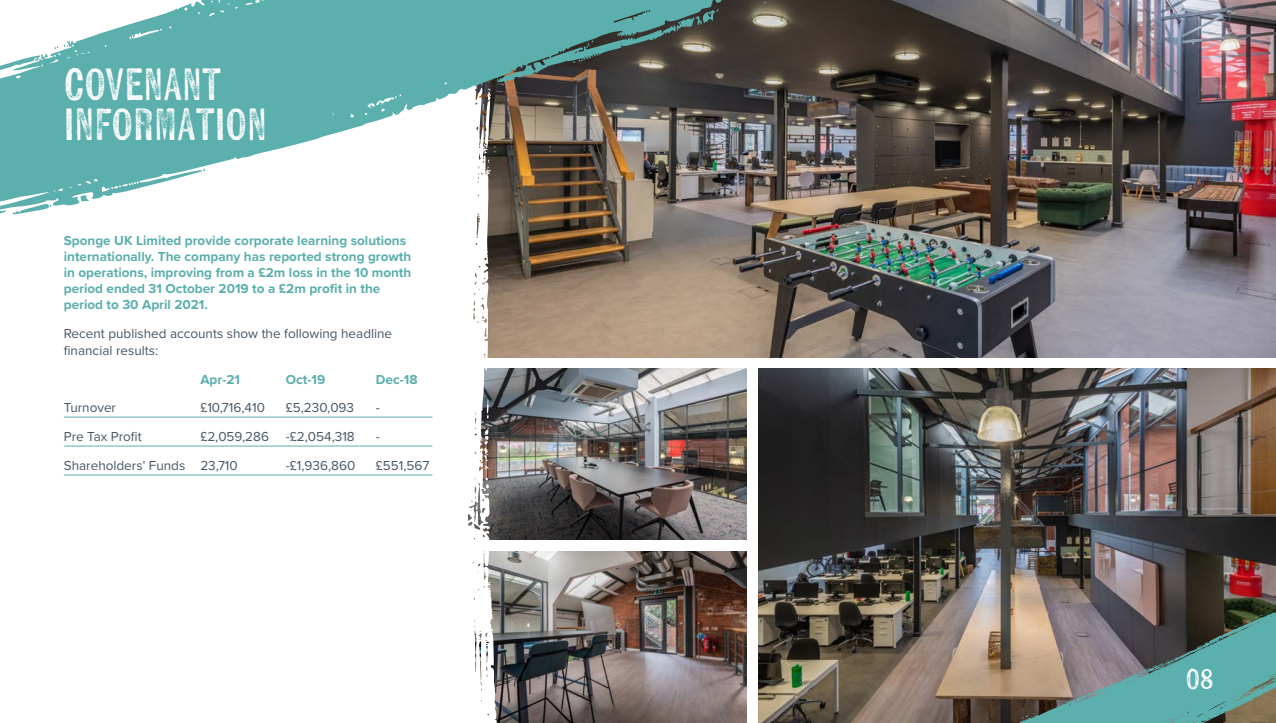
<style>
.page{position:relative;width:1276px;height:723px;background:#fff}
.page>*{position:absolute;margin:0;border:0;box-sizing:border-box;transform-origin:0 0}
.t1{font:45px/40.5px "Kiln Sans";color:#fff}
.t2{font:28.5px "Kiln Sans";color:#fff}
.INTRO{font:700 13.5px/16.2px "Proxima Nova";color:#5bafad}
.BODY{font:13.5px/16.2px "Proxima Nova";color:#465666}
.BODY-2{font:700 13.5px "Proxima Nova";color:#5bafad}
</style>
<div class="page">
<img style="left:498px;top:0;width:778px;height:357px">
<img style="left:498px;top:368px;width:248px;height:172px">
<img style="left:498px;top:552px;width:248px;height:171px">
<img style="left:758px;top:368px;width:518px;height:355px">
<svg style="left:356px;top:229px;width:142px;height:494px"></svg>
<svg style="left:359px;top:512px;width:2px;height:7px"></svg>
<svg style="left:366px;top:525px;width:5px;height:6px"></svg>
<svg style="left:356px;top:590px;width:8px;height:34px"></svg>
<svg style="left:359px;top:671px;width:13px;height:28px"></svg>
<svg style="left:487px;top:399px;width:2px;height:20px"></svg>
<svg style="left:484px;top:428px;width:5px;height:41px"></svg>
<svg style="left:485px;top:477px;width:4px;height:12px"></svg>
<svg style="left:488px;top:582px;width:3px;height:5px"></svg>
<hr style="left:64px;top:417px;width:368px;height:1px;background:#5bafad">
<hr style="left:64px;top:446px;width:368px;height:1px;background:#5bafad">
<hr style="left:64px;top:475px;width:368px;height:1px;background:#5bafad">
<svg style="left:1017px;top:606px;width:259px;height:117px;background:#6d8681"></svg>
<img style="left:0;top:0;width:841px;height:229px">
<svg style="left:80px;top:195px;width:10px;height:6px"></svg>
<svg style="left:12px;top:203px;width:39px;height:12px"></svg>
<svg style="left:0;top:207px;width:6px;height:11px"></svg>
<svg style="left:573px;top:59px;width:10px;height:4px"></svg>
<svg style="left:586px;top:40px;width:7px;height:8px"></svg>
<svg style="left:677px;top:8px;width:41px;height:23px"></svg>
<svg style="left:0;top:55px;width:40px;height:24px"></svg>
<svg style="left:64px;top:44px;width:4px;height:3px"></svg>
<svg style="left:54px;top:46px;width:4px;height:3px"></svg>
<p class="t1" style="left:64px;top:63px;width:205px">COVENANT<br>INFORMATION</p>
<p class="INTRO" style="left:64px;top:232px;width:349px">Sponge UK Limited provide corporate learning solutions internationally. The company has reported strong growth in operations, improving from a £2m loss in the 10 month period ended 31 October 2019 to a £2m profit in the period to 30 April 2021.</p>
<p class="BODY" style="left:64px;top:325px;width:330px">Recent published accounts show the following headline financial results:</p>
<p class="BODY-2" style="left:200px;top:369px;width:41px">Apr-21</p>
<p class="BODY-2" style="left:286px;top:369px;width:41px">Oct-19</p>
<p class="BODY-2" style="left:376px;top:369px;width:43px">Dec-18</p>
<p class="BODY" style="left:64px;top:399px;width:54px">Turnover</p>
<p class="BODY" style="left:200px;top:399px;width:66px">£10,716,410</p>
<p class="BODY" style="left:286px;top:399px;width:70px">£5,230,093</p>
<p class="BODY" style="left:376px;top:399px;width:6px">-</p>
<p class="BODY" style="left:64px;top:428px;width:79px">Pre Tax Profit</p>
<p class="BODY" style="left:200px;top:428px;width:156px">£2,059,286 -£2,054,318</p>
<p class="BODY" style="left:376px;top:428px;width:6px">-</p>
<p class="BODY" style="left:64px;top:457px;width:175px">Shareholders’ Funds 23,710</p>
<p class="BODY" style="left:286px;top:457px;width:71px">-£1,936,860</p>
<p class="BODY" style="left:376px;top:457px;width:55px">£551,567</p>
<p class="t2" style="left:1186px;top:661px;width:29px">08</p>
</div>
